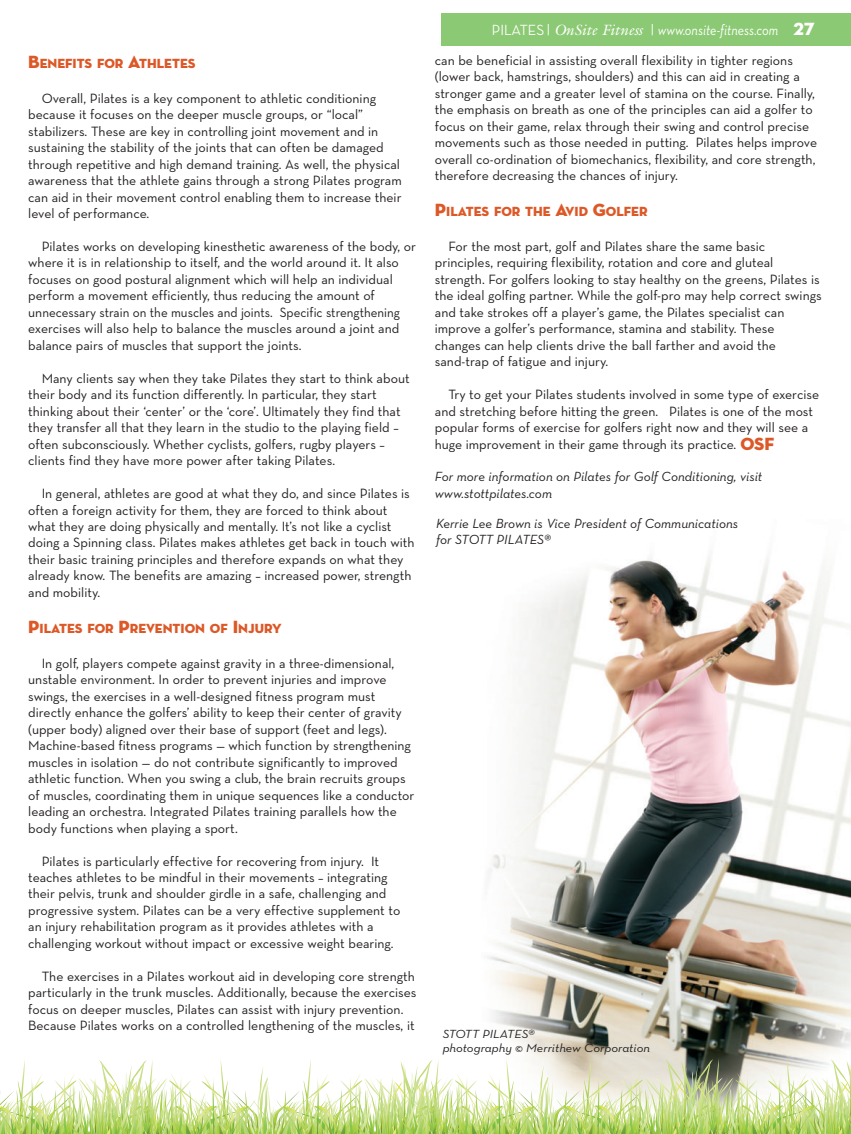
<style>
.page{position:relative;width:851px;height:1134px;background:#fff}
.page>*{position:absolute;margin:0;border:0;box-sizing:border-box;transform-origin:0 0}
.t1{font:18px "Neutra Display Titling";color:#dd5827}
.t2{font:italic 15px "Neutra Text";color:#fff;scale:.85 1}
.t3{font:13.65px/16.5px "Neutra Text";color:#231f20}
.t4{font:italic 13.5px/16.2px "Neutra Text";color:#231f20}
.t5{font:13.5px "Neutra Display Titling";color:#dd5827}
.t6{font:italic 12px/14.4px "Neutra Text";color:#231f20;scale:1.09 1}
.s1{font-size:18px}
.s2{font-family:"Neutra Display";font-weight:500;font-style:normal}
.s3{font-family:"Helvetica";font-style:normal}
.s4{font-family:"Galliard"}
.s5{font-family:"Neutra Display Titling";font-style:normal;font-size:18px}
</style>
<div class="page">
<div style="left:441px;top:13px;width:409px;height:33px;background:#8cc974"></div>
<img style="left:487px;top:556px;width:363px;height:500px">
<svg style="left:0;top:1056px;width:850px;height:78px"></svg>
<p class="t5" style="left:28px;top:55px;width:169px"><span class="s1">B</span>ENEFITS FOR <span class="s1">A</span>THLETES</p>
<p class="t3" style="left:28px;top:90px;width:375px;text-indent:14px">Overall, Pilates is a key component to athletic conditioning because it focuses on the deeper muscle groups, or “local” stabilizers. These are key in controlling joint movement and in sustaining the stability of the joints that can often be damaged through repetitive and high demand training. As well, the physical awareness that the athlete gains through a strong Pilates program can aid in their movement control enabling them to increase their level of performance.</p>
<p class="t3" style="left:28px;top:238px;width:389px;text-indent:14px">Pilates works on developing kinesthetic awareness of the body, or where it is in relationship to itself, and the world around it. It also focuses on good postural alignment which will help an individual perform a movement efficiently, thus reducing the amount of unnecessary strain on the muscles and joints. Specific strengthening exercises will also help to balance the muscles around a joint and balance pairs of muscles that support the joints.</p>
<p class="t3" style="left:28px;top:370px;width:383px;text-indent:14px">Many clients say when they take Pilates they start to think about their body and its function differently. In particular, they start thinking about their ‘center’ or the ‘core’. Ultimately they find that they transfer all that they learn in the studio to the playing field – often subconsciously. Whether cyclists, golfers, rugby players – clients find they have more power after taking Pilates.</p>
<p class="t3" style="left:28px;top:485px;width:388px;text-indent:14px">In general, athletes are good at what they do, and since Pilates is often a foreign activity for them, they are forced to think about what they are doing physically and mentally. It’s not like a cyclist doing a Spinning class. Pilates makes athletes get back in touch with their basic training principles and therefore expands on what they already know. The benefits are amazing – increased power, strength and mobility.</p>
<p class="t5" style="left:28px;top:621px;width:255px"><span class="s1">P</span>ILATES FOR <span class="s1">P</span>REVENTION OF <span class="s1">I</span>NJURY</p>
<p class="t3" style="left:28px;top:655px;width:388px;text-indent:14px">In golf, players compete against gravity in a three-dimensional, unstable environment. In order to prevent injuries and improve swings, the exercises in a well-designed fitness program must directly enhance the golfers’ ability to keep their center of gravity (upper body) aligned over their base of support (feet and legs).<br>Machine-based fitness programs — which function by strengthening muscles in isolation — do not contribute significantly to improved athletic function. When you swing a club, the brain recruits groups of muscles, coordinating them in unique sequences like a conductor leading an orchestra. Integrated Pilates training parallels how the body functions when playing a sport.</p>
<p class="t3" style="left:28px;top:853px;width:373px;text-indent:14px">Pilates is particularly effective for recovering from injury. It teaches athletes to be mindful in their movements – integrating their pelvis, trunk and shoulder girdle in a safe, challenging and progressive system. Pilates can be a very effective supplement to an injury rehabilitation program as it provides athletes with a challenging workout without impact or excessive weight bearing.</p>
<p class="t3" style="left:28px;top:968px;width:390px;text-indent:14px">The exercises in a Pilates workout aid in developing core strength particularly in the trunk muscles. Additionally, because the exercises focus on deeper muscles, Pilates can assist with injury prevention.<br>Because Pilates works on a controlled lengthening of the muscles, it</p>
<p class="t2" style="left:492px;top:21px;width:381px"><span class="s2">PILATES</span> <span class="s3">|</span> <span class="s4">OnSite Fitness</span> <span class="s3">|</span> www.onsite-fitness.com <span class="s5">27</span></p>
<p class="t3" style="left:435px;top:52px;width:384px">can be beneficial in assisting overall flexibility in tighter regions (lower back, hamstrings, shoulders) and this can aid in creating a stronger game and a greater level of stamina on the course. Finally, the emphasis on breath as one of the principles can aid a golfer to focus on their game, relax through their swing and control precise movements such as those needed in putting. Pilates helps improve overall co-ordination of biomechanics, flexibility, and core strength, therefore decreasing the chances of injury.</p>
<p class="t5" style="left:435px;top:204px;width:214px"><span class="s1">P</span>ILATES FOR THE <span class="s1">A</span>VID <span class="s1">G</span>OLFER</p>
<p class="t3" style="left:435px;top:238px;width:388px;text-indent:14px">For the most part, golf and Pilates share the same basic principles, requiring flexibility, rotation and core and gluteal strength. For golfers looking to stay healthy on the greens, Pilates is the ideal golfing partner. While the golf-pro may help correct swings and take strokes off a player’s game, the Pilates specialist can improve a golfer’s performance, stamina and stability. These changes can help clients drive the ball farther and avoid the sand-trap of fatigue and injury.</p>
<p class="t3" style="left:435px;top:386px;width:386px;text-indent:14px">Try to get your Pilates students involved in some type of exercise and stretching before hitting the green. Pilates is one of the most popular forms of exercise for golfers right now and they will see a huge improvement in their game through its practice.</p>
<p class="t4" style="left:435px;top:469px;width:329px">For more information on Pilates for Golf Conditioning, visit www.stottpilates.com</p>
<h1 class="t1" style="left:740px;top:433px;width:35px">OSF</h1>
<p class="t4" style="left:436px;top:515px;width:304px">Kerrie Lee Brown is Vice President of Communications for STOTT PILATES®</p>
<p class="t6" style="left:442px;top:1026px;width:192px">STOTT PILATES®<br>photography © Merrithew Corporation</p>
</div>
